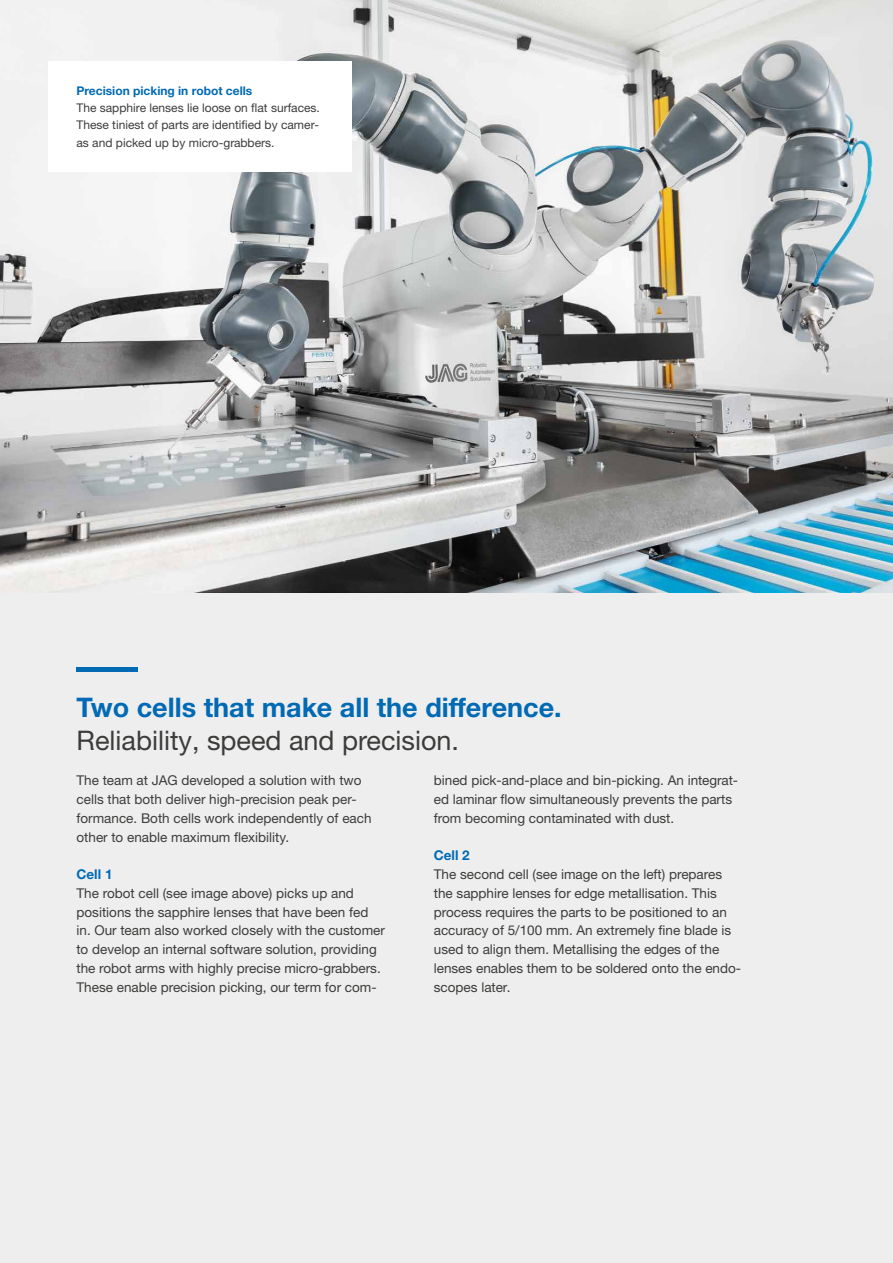
<style>
.page{position:relative;width:893px;height:1263px;background:#fff}
.page>*{position:absolute;margin:0;border:0;box-sizing:border-box;transform-origin:0 0}
.t1{font:700 27px "Helvetica Neue LTW1 G";color:#006ab4}
.t2{font:27px "Helvetica Neue LTW1 G";color:#3c3c3b}
.t3{font:13.5px/18.8px "Helvetica Neue LTW1 G";color:#3c3c3b}
.t4{font:700 13.5px "Helvetica Neue LTW1 G";color:#006ab4}
.t5{font:12px/17.2px "Helvetica Neue LTW1 G";color:#3c3c3b;text-align:justify}
.t6{font:700 12px "Helvetica Neue LTW1 G";color:#006ab4}
</style>
<div class="page">
<div style="left:0;top:592px;width:893px;height:671px;background:#eee"></div>
<img style="left:0;top:0;width:893px;height:592px">
<div style="left:49px;top:61px;width:303px;height:110px;background:#fff"></div>
<hr style="left:77px;top:667px;width:61px;height:4px;background:#006ab4">
<p class="t6" style="left:77px;top:83px;width:177px">Precision picking in robot cells</p>
<p class="t5" style="left:77px;top:99px;width:245px">The sapphire lenses lie loose on flat surfaces.<br>These tiniest of parts are identified by camer&shy;as and picked up by micro-grabbers.</p>
<h1 class="t1" style="left:77px;top:691px;width:487px">Two cells that make all the difference.</h1>
<h1 class="t2" style="left:77px;top:724px;width:384px">Reliability, speed and precision.</h1>
<p class="t3" style="left:77px;top:771px;width:297px">The team at JAG developed a solution with two cells that both deliver high-precision peak per&shy;formance. Both cells work independently of each other to enable maximum flexibility.</p>
<p class="t4" style="left:77px;top:866px;width:37px">Cell 1</p>
<p class="t3" style="left:77px;top:883px;width:310px">The robot cell (see image above) picks up and positions the sapphire lenses that have been fed in. Our team also worked closely with the customer to develop an internal software solution, providing the robot arms with highly precise micro-grabbers.<br>These enable precision picking, our term for com-</p>
<p class="t3" style="left:434px;top:771px;width:306px">bined pick-and-place and bin-picking. An integrat&shy;ed laminar flow simultaneously prevents the parts from becoming contaminated with dust.</p>
<p class="t4" style="left:434px;top:847px;width:37px">Cell 2</p>
<p class="t3" style="left:434px;top:865px;width:309px">The second cell (see image on the left) prepares the sapphire lenses for edge metallisation. This process requires the parts to be positioned to an accuracy of 5/100 mm. An extremely fine blade is used to align them. Metallising the edges of the lenses enables them to be soldered onto the endo&shy;scopes later.</p>
</div>
